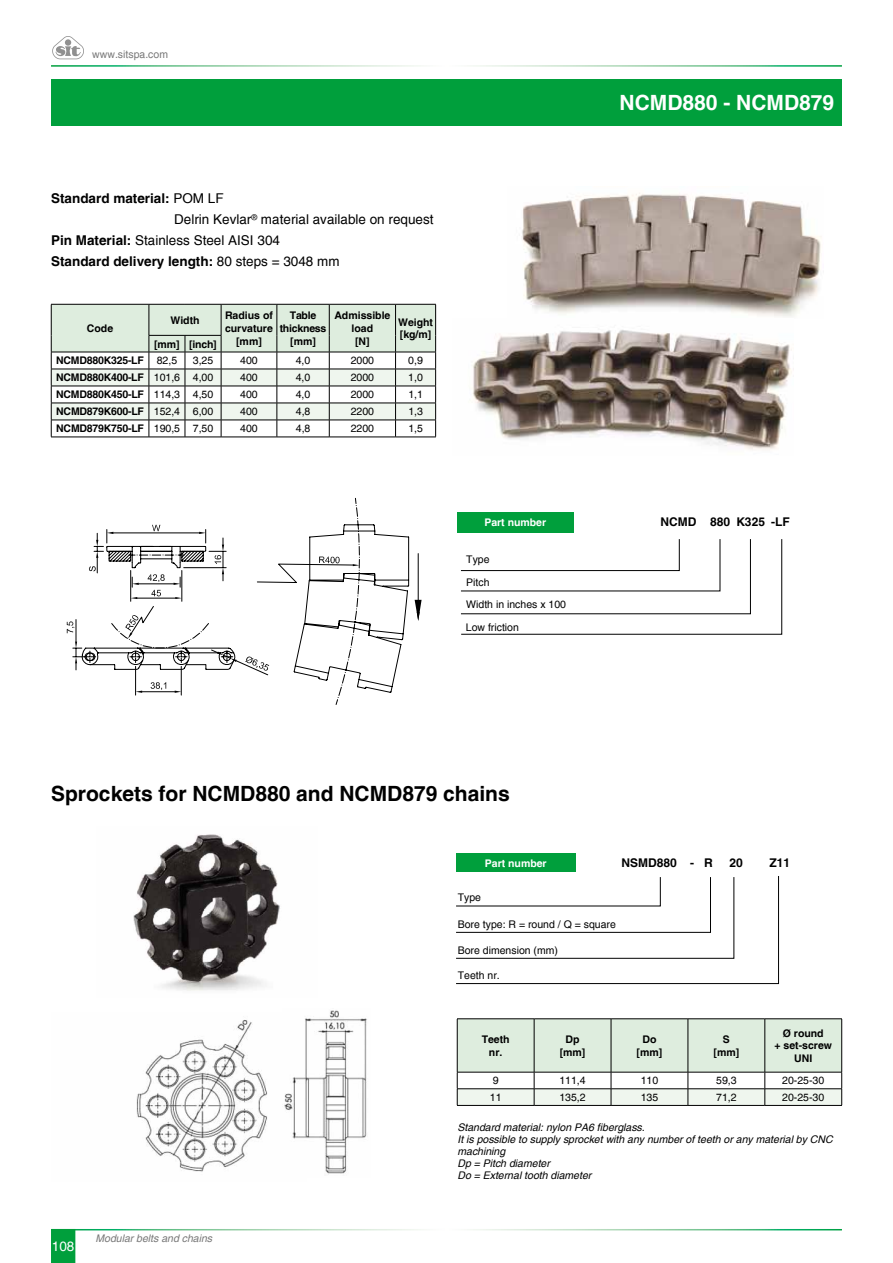
<style>
.page{position:relative;width:893px;height:1263px;background:#fff}
.page>*{position:absolute;margin:0;border:0;box-sizing:border-box;transform-origin:0 0}
.t1{font:700 21px "Helvetica";color:#000}
.t2{font:700 21px "Helvetica";color:#fff}
.t3{font:13.5px "Helvetica";color:#000}
.t4{font:700 13.5px "Helvetica";color:#000}
.t5{font:13.5px "Helvetica";color:#fff}
.t6{font:700 12px "Helvetica";color:#000}
.t7{font:10.5px/22.2px "Helvetica";color:#000}
.t8{font:700 10.5px/12.6px "Helvetica";letter-spacing:-.02em;color:#000;text-align:center}
.t9{font:italic 10.5px/12px "Helvetica";color:#000}
.t10{font:700 10.5px/12.6px "Helvetica";color:#000;text-align:center}
.t11{font:italic 10.5px "Helvetica";color:#787878}
.t12{font:700 10.5px "Helvetica";color:#fff}
.t13{font:10.5px "Helvetica";color:#787878}
.s1{font-weight:400}
.s2{font-weight:700}
</style>
<div class="page">
<svg style="left:52px;top:36px;width:32px;height:23px"></svg>
<svg style="left:51px;top:1229px;width:24px;height:34px"></svg>
<div style="left:51px;top:79px;width:791px;height:47px;background:#009f3c"></div>
<img style="left:522px;top:193px;width:299px;height:124px">
<img style="left:472px;top:330px;width:320px;height:120px">
<svg style="left:51px;top:304px;width:385px;height:133px"></svg>
<hr style="left:51px;top:437px;width:98px;height:1px;background:#000">
<hr style="left:149px;top:437px;width:36px;height:1px;background:#000">
<hr style="left:185px;top:437px;width:36px;height:1px;background:#000">
<hr style="left:221px;top:437px;width:56px;height:1px;background:#000">
<hr style="left:277px;top:437px;width:52px;height:1px;background:#000">
<hr style="left:329px;top:437px;width:67px;height:1px;background:#000">
<hr style="left:396px;top:437px;width:40px;height:1px;background:#000">
<img style="left:133px;top:834px;width:147px;height:157px">
<svg style="left:135px;top:498px;width:274px;height:207px"></svg>
<svg style="left:353px;top:564px;width:6px;height:2px"></svg>
<svg style="left:319px;top:557px;width:21px;height:6px"></svg>
<svg style="left:67px;top:525px;width:202px;height:170px"></svg>
<hr style="left:418px;top:554px;width:1px;height:58px;background:#000">
<svg style="left:415px;top:600px;width:7px;height:21px"></svg>
<div style="left:457px;top:512px;width:116px;height:20px;background:#009f3c"></div>
<svg style="left:461px;top:539px;width:321px;height:96px"></svg>
<div style="left:456px;top:854px;width:120px;height:18px;background:#009f3c"></div>
<svg style="left:456px;top:876px;width:323px;height:108px"></svg>
<hr style="left:457px;top:1018px;width:77px;height:1px;background:#000">
<hr style="left:534px;top:1018px;width:77px;height:1px;background:#000">
<hr style="left:611px;top:1018px;width:77px;height:1px;background:#000">
<hr style="left:688px;top:1018px;width:77px;height:1px;background:#000">
<svg style="left:457px;top:1019px;width:385px;height:86px"></svg>
<hr style="left:457px;top:1105px;width:77px;height:1px;background:#000">
<hr style="left:534px;top:1105px;width:77px;height:1px;background:#000">
<hr style="left:611px;top:1105px;width:77px;height:1px;background:#000">
<hr style="left:688px;top:1105px;width:77px;height:1px;background:#000">
<hr style="left:765px;top:1105px;width:77px;height:1px;background:#000">
<hr style="left:765px;top:1018px;width:77px;height:1px;background:#000">
<hr style="left:841px;top:1019px;width:1px;height:53px;background:#000">
<hr style="left:765px;top:1072px;width:77px;height:1px;background:#000">
<img style="left:136px;top:1020px;width:131px;height:152px">
<img style="left:284px;top:1010px;width:83px;height:165px">
<p class="t13" style="left:92px;top:48px;width:77px">www.sitspa.com</p>
<h1 class="t2" style="left:620px;top:89px;width:216px">NCMD880 - NCMD879</h1>
<p class="t4" style="left:51px;top:190px;width:174px">Standard material: <span class="s1">POM LF</span></p>
<p class="t3" style="left:174px;top:212px;width:261px">Delrin Kevlar<sup>®</sup> material available on request</p>
<p class="t3" style="left:51px;top:233px;width:230px"><span class="s2">Pin Material:</span> Stainless Steel AISI 304</p>
<p class="t4" style="left:51px;top:253px;width:290px">Standard delivery length: <span class="s1">80 steps = 3048 mm</span></p>
<p class="t8" style="left:170px;top:314px;width:31px">Width</p>
<p class="t10" style="left:225px;top:309px;width:49px">Radius of curvature [mm]</p>
<p class="t8" style="left:280px;top:309px;width:48px">Table thickness [mm]</p>
<p class="t10" style="left:334px;top:309px;width:58px">Admissible load<br>[N]</p>
<p class="t10" style="left:398px;top:316px;width:36px;text-align:left">Weight [kg/m]</p>
<p class="t8" style="left:87px;top:322px;width:28px">Code</p>
<p class="t8" style="left:56px;top:335px;width:162px;line-height:16.8px;text-align:left;text-indent:98px">[mm] [inch]<br>NCMD880K325-LF <span class="s1">82,5</span></p>
<p class="t7" style="left:193px;top:350px;width:22px">3,25</p>
<p class="t7" style="left:240px;top:350px;width:19px">400</p>
<p class="t7" style="left:296px;top:350px;width:16px">4,0</p>
<p class="t7" style="left:351px;top:350px;width:25px">2000</p>
<p class="t7" style="left:408px;top:350px;width:16px">0,9</p>
<p class="t8" style="left:56px;top:371px;width:159px">NCMD880K400-LF <span class="s1">101,6 4,00</span></p>
<p class="t7" style="left:240px;top:367px;width:19px">400</p>
<p class="t7" style="left:296px;top:367px;width:16px">4,0</p>
<p class="t7" style="left:351px;top:367px;width:25px">2000</p>
<p class="t7" style="left:408px;top:367px;width:16px">1,0</p>
<p class="t8" style="left:56px;top:388px;width:159px">NCMD880K450-LF <span class="s1">114,3 4,50</span></p>
<p class="t7" style="left:240px;top:384px;width:19px">400</p>
<p class="t7" style="left:296px;top:384px;width:16px">4,0</p>
<p class="t7" style="left:351px;top:384px;width:25px">2000</p>
<p class="t7" style="left:408px;top:384px;width:16px">1,1</p>
<p class="t8" style="left:56px;top:405px;width:159px">NCMD879K600-LF <span class="s1">152,4 6,00</span></p>
<p class="t7" style="left:240px;top:401px;width:19px">400</p>
<p class="t7" style="left:296px;top:401px;width:16px">4,8</p>
<p class="t7" style="left:351px;top:401px;width:25px">2200</p>
<p class="t7" style="left:408px;top:401px;width:16px">1,3</p>
<p class="t8" style="left:56px;top:422px;width:159px">NCMD879K750-LF <span class="s1">190,5 7,50</span></p>
<p class="t7" style="left:240px;top:418px;width:19px">400</p>
<p class="t7" style="left:296px;top:418px;width:16px">4,8</p>
<p class="t7" style="left:351px;top:418px;width:25px">2200</p>
<p class="t7" style="left:408px;top:418px;width:16px">1,5</p>
<p class="t12" style="left:484px;top:516px;width:63px">Part number</p>
<p class="t6" style="left:660px;top:514px;width:37px">NCMD</p>
<p class="t7" style="left:466px;top:549px;width:101px">Type<br>Pitch<br>Width in inches x 100</p>
<p class="t7" style="left:466px;top:616px;width:55px">Low friction</p>
<p class="t6" style="left:710px;top:514px;width:81px">880 K325 -LF</p>
<h1 class="t1" style="left:51px;top:781px;width:460px">Sprockets for NCMD880 and NCMD879 chains</h1>
<p class="t12" style="left:485px;top:856px;width:63px">Part number</p>
<p class="t7" style="left:458px;top:887px;width:25px">Type</p>
<p class="t6" style="left:621px;top:855px;width:93px">NSMD880 - R</p>
<p class="t6" style="left:729px;top:855px;width:15px">20</p>
<p class="t6" style="left:769px;top:855px;width:22px">Z11</p>
<p class="t7" style="left:458px;top:913px;width:160px">Bore type: R = round / Q = square</p>
<p class="t7" style="left:458px;top:939px;width:102px">Bore dimension (mm)</p>
<p class="t7" style="left:458px;top:964px;width:44px">Teeth nr.</p>
<p class="t8" style="left:482px;top:1033px;width:30px">Teeth nr.</p>
<p class="t8" style="left:560px;top:1033px;width:27px">Dp [mm]</p>
<p class="t8" style="left:637px;top:1033px;width:27px">Do [mm]</p>
<p class="t8" style="left:713px;top:1033px;width:27px">S [mm]</p>
<p class="t10" style="left:774px;top:1026px;width:59px">Ø round<br>+ set-screw<br>UNI</p>
<p class="t7" style="left:493px;top:1069px;width:7px">9</p>
<p class="t7" style="left:559px;top:1069px;width:28px">111,4</p>
<p class="t7" style="left:641px;top:1069px;width:19px">110</p>
<p class="t7" style="left:716px;top:1069px;width:22px">59,3</p>
<p class="t7" style="left:782px;top:1069px;width:44px">20-25-30</p>
<p class="t7" style="left:490px;top:1086px;width:13px">11</p>
<p class="t7" style="left:559px;top:1086px;width:28px">135,2</p>
<p class="t7" style="left:641px;top:1086px;width:19px">135</p>
<p class="t7" style="left:716px;top:1086px;width:22px">71,2</p>
<p class="t7" style="left:782px;top:1086px;width:44px">20-25-30</p>
<p class="t5" style="left:52px;top:1238px;width:24px">108</p>
<p class="t11" style="left:95px;top:1232px;width:118px">Modular belts and chains</p>
<p class="t9" style="left:457px;top:1122px;width:377px">Standard material: nylon PA6 fiberglass.<br>It is possible to supply sprocket with any number of teeth or any material by CNC machining<br>Dp = Pitch diameter<br>Do = External tooth diameter</p>
</div>
